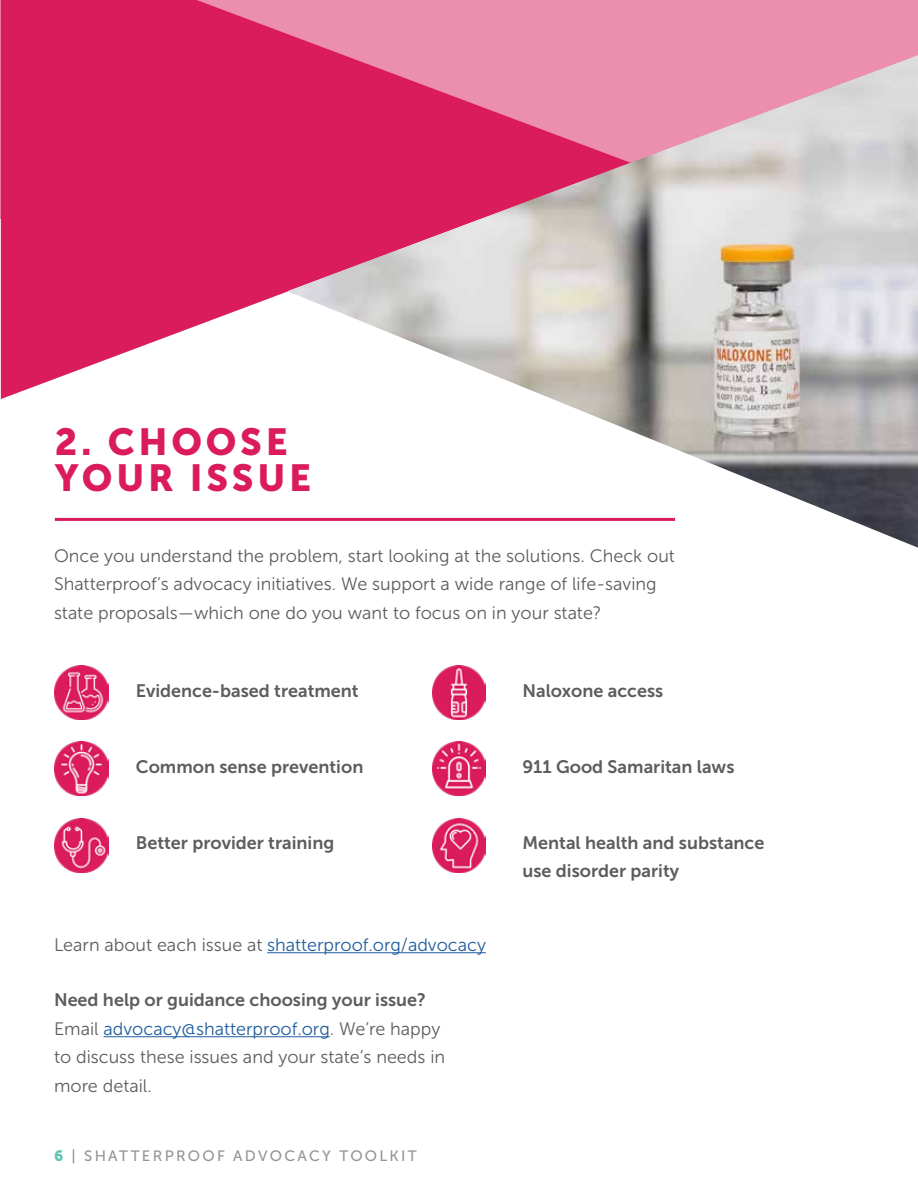
<style>
.page{position:relative;width:918px;height:1188px;background:#fff}
.page>*{position:absolute;margin:0;border:0;box-sizing:border-box;transform-origin:0 0}
.t1{font:37.5px/36px "Museo Sans 900";letter-spacing:.1em;color:#da1c5c}
.t2{font:18px/28.5px "Museo Sans 300";color:#5c5d5f}
.t3{font:18px/28.5px "Museo Sans 700";color:#5c5d5f}
.t4{font:18px "Museo Sans 300";color:#215e9e}
.t5{font:15px "Museo Sans 500";letter-spacing:.15em;color:#949598}
.s1{color:#5c5d5f}
.s2{color:#215e9e}
.s3{font-family:"Museo Sans 900";color:#60c5b7}
</style>
<div class="page">
<div style="left:0;top:0;width:918px;height:218px;background:#ec8ead"></div>
<svg style="left:1px;top:0;width:342px;height:399px;fill:#da1c5c"></svg>
<img style="left:287px;top:55px;width:631px;height:493px">
<hr style="left:55px;top:518px;width:620px;height:3px;background:#da1c5c">
<hr style="left:267px;top:952px;width:219px;height:1px;background:#215e9e">
<hr style="left:104px;top:1036px;width:226px;height:1px;background:#215e9e">
<img style="left:432px;top:742px;width:54px;height:54px">
<img style="left:55px;top:665px;width:54px;height:54px">
<img style="left:432px;top:819px;width:54px;height:54px">
<img style="left:432px;top:665px;width:54px;height:54px">
<img style="left:55px;top:742px;width:54px;height:54px">
<img style="left:55px;top:819px;width:54px;height:54px">
<h1 class="t1" style="left:55px;top:423px;width:258px">2. CHOOSE<br>YOUR ISSUE</h1>
<p class="t2" style="left:54px;top:541px;width:623px">Once you understand the problem, start looking at the solutions. Check out<br>Shatterproof’s advocacy initiatives. We support a wide range of life-saving state proposals—which one do you want to focus on in your state?</p>
<p class="t3" style="left:136px;top:677px;width:224px">Evidence-based treatment</p>
<p class="t3" style="left:136px;top:753px;width:229px">Common sense prevention</p>
<p class="t3" style="left:136px;top:828px;width:200px">Better provider training</p>
<p class="t4" style="left:54px;top:935px;width:433px"><span class="s1">Learn about each issue at</span> shatterproof.org/advocacy</p>
<p class="t3" style="left:54px;top:986px;width:374px">Need help or guidance choosing your issue?</p>
<p class="t2" style="left:54px;top:1015px;width:393px">Email <span class="s2">advocacy@shatterproof.org</span>. We’re happy to discuss these issues and your state’s needs in more detail.</p>
<p class="t5" style="left:54px;top:1148px;width:364px"><span class="s3">6</span> | SHATTERPROOF ADVOCACY TOOLKIT</p>
<p class="t3" style="left:522px;top:677px;width:142px">Naloxone access</p>
<p class="t3" style="left:522px;top:753px;width:214px">911 Good Samaritan laws</p>
<p class="t3" style="left:522px;top:828px;width:244px">Mental health and substance use disorder parity</p>
</div>
